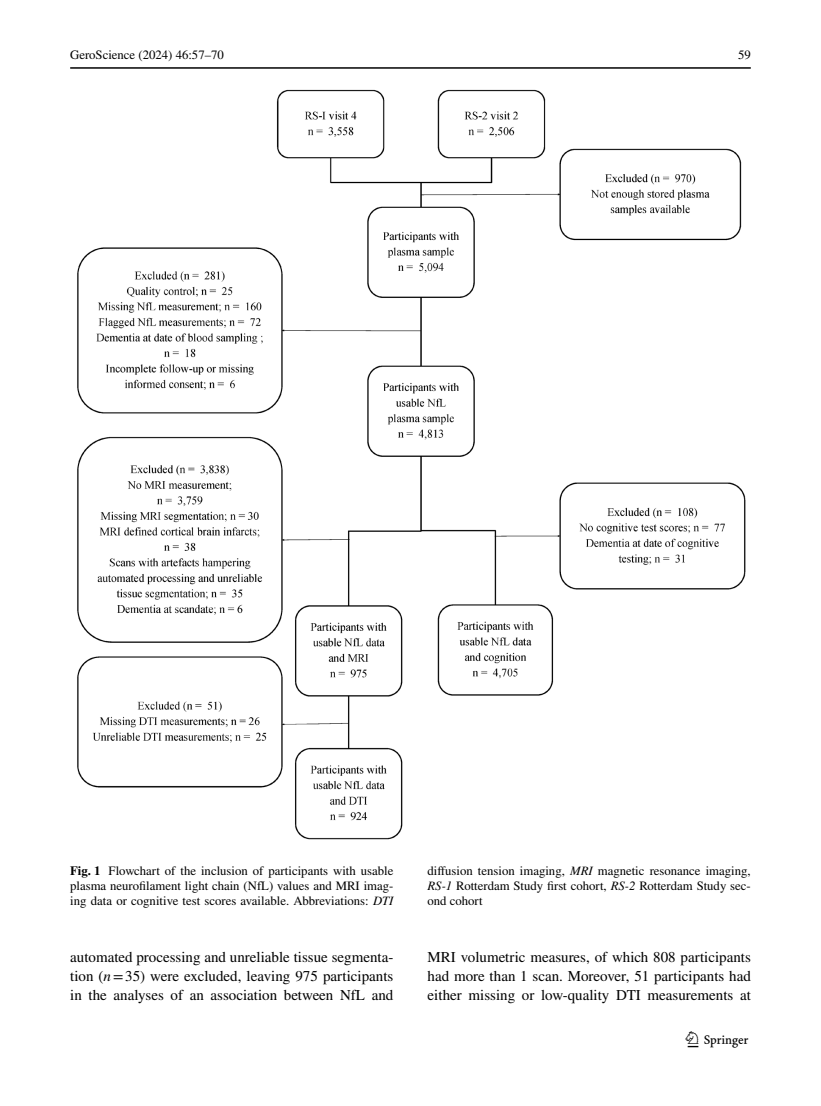
<style>
.page{position:relative;width:821px;height:1106px;background:#fff}
.page>*{position:absolute;margin:0;border:0;box-sizing:border-box;transform-origin:0 0}
.t1{font:22.5px "Springnew Regular 3";color:#000}
.t2{font:15px/18.8px "STIX";color:#000;text-align:justify}
.t3{font:12.75px/15px "STIX";color:#000;text-align:justify}
.s1{font-weight:700}
.s2{font-style:italic}
</style>
<div class="page">
<hr style="left:70px;top:67px;width:680px;height:2px;background:#000">
<img style="left:77px;top:89px;width:669px;height:750px">
<p class="t3" style="left:70px;top:48px;width:155px">GeroScience (2024) 46:57–70</p>
<p class="t3" style="left:738px;top:49px;width:14px">59</p>
<p class="t3" style="left:70px;top:864px;width:325px"><span class="s1">Fig. 1</span> Flowchart of the inclusion of participants with usable plasma neurofilament light chain (NfL) values and MRI imag&shy;ing data or cognitive test scores available. Abbreviations: <span class="s2">DTI</span></p>
<p class="t3" style="left:427px;top:863px;width:325px">diffusion tension imaging, <span class="s2">MRI</span> magnetic resonance imaging, <span class="s2">RS-1</span> Rotterdam Study first cohort, <span class="s2">RS-2</span> Rotterdam Study sec&shy;ond cohort</p>
<p class="t2" style="left:70px;top:948px;width:325px">automated processing and unreliable tissue segmenta&shy;tion (<span class="s2">n</span>=35) were excluded, leaving 975 participants in the analyses of an association between NfL and</p>
<p class="t2" style="left:427px;top:948px;width:325px">MRI volumetric measures, of which 808 participants had more than 1 scan. Moreover, 51 participants had either missing or low-quality DTI measurements at</p>
<h1 class="t1" style="left:687px;top:1031px;width:62px">1 3</h1>
</div>
